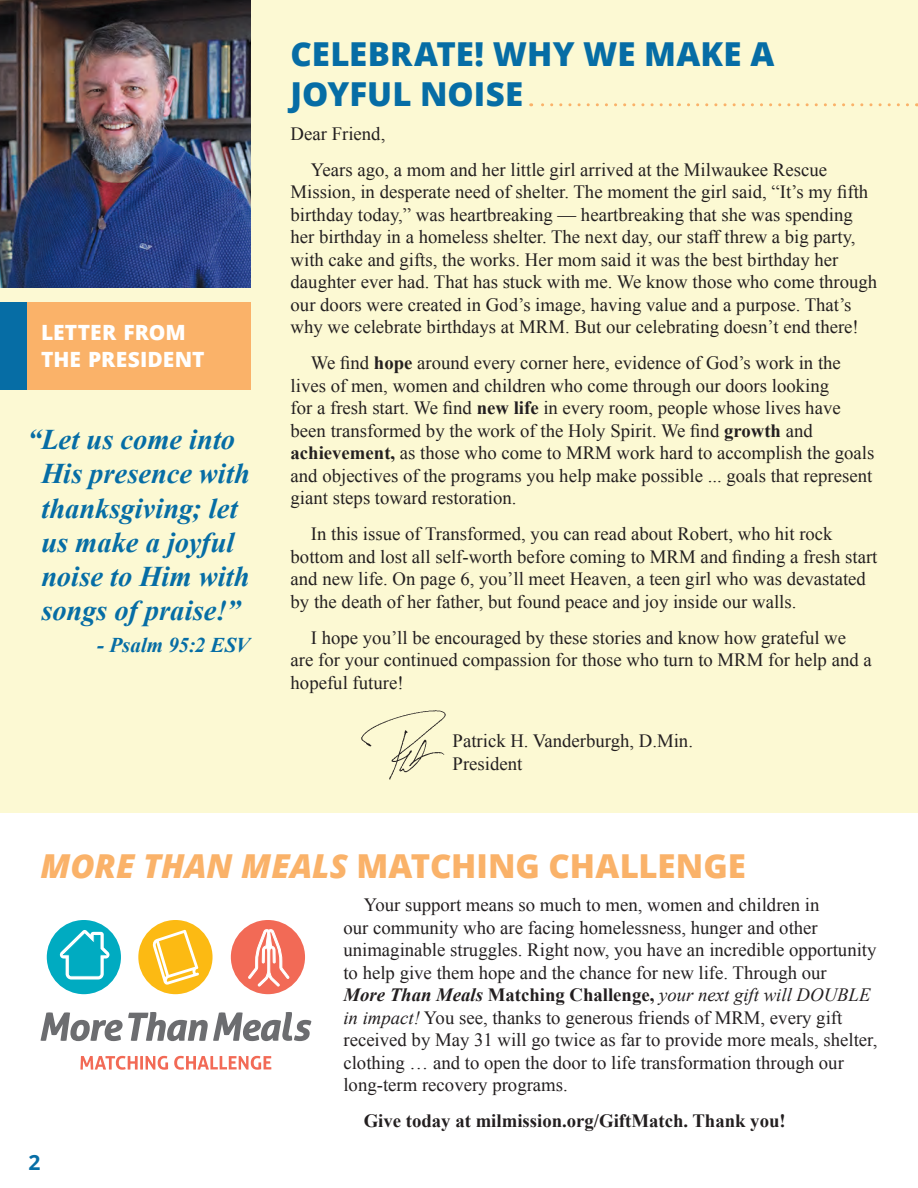
<style>
.page{position:relative;width:918px;height:1188px;background:#fff}
.page>*{position:absolute;margin:0;border:0;box-sizing:border-box;transform-origin:0 0}
.t1{font:800 33px/40.5px "Open Sans";color:#066da5}
.t2{font:800 33px "Open Sans";color:#fab269}
.t3{font:italic 700 28.5px/34.2px "Times New Roman";color:#066da5;text-align:center}
.t4{font:800 21px/27px "Open Sans";letter-spacing:.005em;color:#fff}
.t5{font:italic 700 21px "Times New Roman";color:#066da5}
.t6{font:700 21px "Open Sans";color:#066da5}
.t7{font:18.75px/22.5px "Times New Roman";color:#231f20}
.t8{font:700 18.75px "Times New Roman";color:#231f20}
.s1{font-weight:700}
.s2{font-style:italic}
.s3{font-weight:700;font-style:italic}
</style>
<div class="page">
<div style="left:0;top:0;width:918px;height:812px;background:#fcf9d3"></div>
<div style="left:27px;top:302px;width:223px;height:87px;background:#fab269"></div>
<img style="left:0;top:0;width:250px;height:287px">
<div style="left:0;top:302px;width:27px;height:87px;background:#066da5"></div>
<img style="left:361px;top:710px;width:85px;height:70px">
<svg style="left:531px;top:103px;width:377px;height:3px"></svg>
<svg style="left:41px;top:920px;width:270px;height:150px"></svg>
<p class="t4" style="left:41px;top:318px;width:165px">LETTER FROM<br>THE PRESIDENT</p>
<h2 class="t3" style="left:28px;top:422px;width:224px">“Let us come into<br>His presence with thanksgiving; let us make a joyful noise to Him with songs of praise!”</h2>
<p class="t5" style="left:97px;top:631px;width:154px">- Psalm 95:2 ESV</p>
<h1 class="t1" style="left:291px;top:32px;width:485px">CELEBRATE! WHY WE MAKE A<br>JOYFUL NOISE</h1>
<p class="t7" style="left:311px;top:115px;width:518px;line-height:36px;text-indent:-20px">Dear Friend,<br>Years ago, a mom and her little girl arrived at the Milwaukee Rescue</p>
<p class="t7" style="left:291px;top:180px;width:588px">Mission, in desperate need of shelter. The moment the girl said, “It’s my fifth birthday today,” was heartbreaking — heartbreaking that she was spending her birthday in a homeless shelter. The next day, our staff threw a big party, with cake and gifts, the works. Her mom said it was the best birthday her daughter ever had. That has stuck with me. We know those who come through our doors were created in God’s image, having value and a purpose. That’s why we celebrate birthdays at MRM. But our celebrating doesn’t end there!</p>
<p class="t7" style="left:291px;top:351px;width:585px;text-indent:20px">We find <span class="s1">hope</span> around every corner here, evidence of God’s work in the lives of men, women and children who come through our doors looking<br>for a fresh start. We find <span class="s1">new life</span> in every room, people whose lives have been transformed by the work of the Holy Spirit. We find <span class="s1">growth</span> and <span class="s1">achievement,</span> as those who come to MRM work hard to accomplish the goals and objectives of the programs you help make possible ... goals that represent giant steps toward restoration.</p>
<p class="t7" style="left:291px;top:522px;width:588px;text-indent:20px">In this issue of Transformed, you can read about Robert, who hit rock bottom and lost all self-worth before coming to MRM and finding a fresh start and new life. On page 6, you’ll meet Heaven, a teen girl who was devastated by the death of her father, but found peace and joy inside our walls.</p>
<p class="t7" style="left:291px;top:626px;width:583px;text-indent:20px">I hope you’ll be encouraged by these stories and know how grateful we are for your continued compassion for those who turn to MRM for help and a hopeful future!</p>
<p class="t7" style="left:453px;top:729px;width:242px">Patrick H. Vanderburgh, D.Min.<br>President</p>
<h1 class="t2" style="left:41px;top:841px;width:707px"><span class="s2">MORE THAN MEALS</span> MATCHING CHALLENGE</h1>
<p class="t6" style="left:29px;top:1147px;width:13px">2</p>
<p class="t7" style="left:343px;top:893px;width:535px;text-indent:20px">Your support means so much to men, women and children in<br>our community who are facing homelessness, hunger and other unimaginable struggles. Right now, you have an incredible opportunity to help give them hope and the chance for new life. Through our<br><span class="s3">More Than Meals</span> <span class="s1">Matching Challenge,</span> <span class="s2">your next gift will DOUBLE in impact!</span> You see, thanks to generous friends of MRM, every gift received by May 31 will go twice as far to provide more meals, shelter, clothing … and to open the door to life transformation through our long-term recovery programs.</p>
<p class="t8" style="left:364px;top:1108px;width:424px">Give today at milmission.org/GiftMatch. Thank you!</p>
</div>
